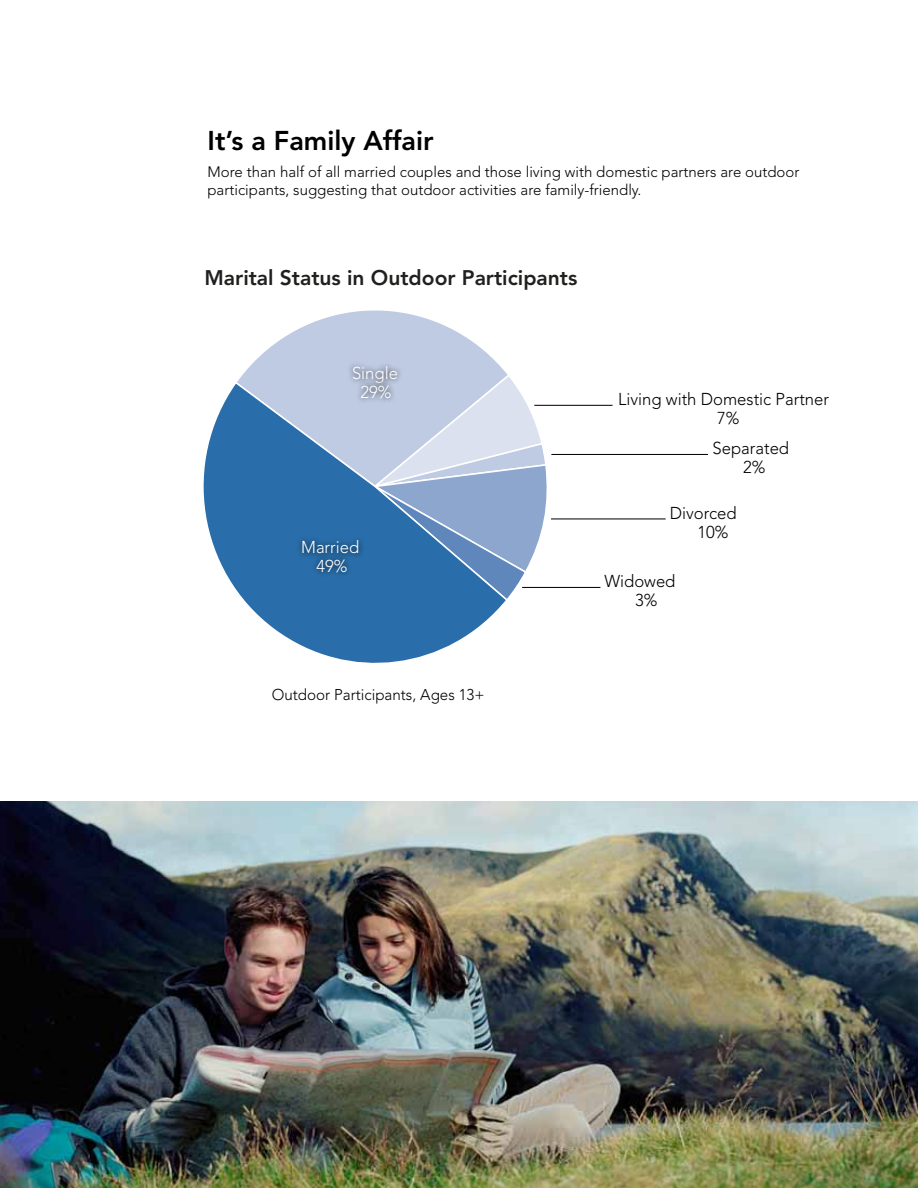
<style>
.page{position:relative;width:918px;height:1188px;background:#fff}
.page>*{position:absolute;margin:0;border:0;box-sizing:border-box;transform-origin:0 0}
.t1{font:800 27px "Avenir LT Std";color:#000}
.t2{font:800 21px "Avenir LT Std";color:#21201f}
.t3{font:300 17.1px/18.8px "Avenir LT Std";color:#000;text-align:center}
.t4{font:300 17.1px/18.8px "Avenir LT Std";color:#fff;text-align:center}
.t5{font:300 15.6px "Avenir LT Std";color:#000}
.t6{font:300 15px/18px "Avenir LT Std";color:#000}
</style>
<div class="page">
<svg style="left:239px;top:310px;width:267px;height:70px"></svg>
<svg style="left:407px;top:373px;width:144px;height:223px"></svg>
<svg style="left:203px;top:380px;width:306px;height:283px;background:#759fc7"></svg>
<img style="left:292px;top:530px;width:76px;height:37px">
<img style="left:307px;top:549px;width:50px;height:37px">
<img style="left:343px;top:355px;width:64px;height:38px">
<img style="left:351px;top:374px;width:50px;height:37px">
<hr style="left:534px;top:405px;width:79px;height:1px;background:#000">
<hr style="left:551px;top:454px;width:157px;height:1px;background:#000">
<hr style="left:551px;top:519px;width:115px;height:1px;background:#000">
<hr style="left:522px;top:587px;width:78px;height:1px;background:#000">
<img style="left:0;top:801px;width:918px;height:387px">
<h1 class="t1" style="left:207px;top:125px;width:228px">It’s a Family Affair</h1>
<p class="t6" style="left:207px;top:163px;width:593px">More than half of all married couples and those living with domestic partners are outdoor participants, suggesting that outdoor activities are family-friendly.</p>
<h2 class="t2" style="left:204px;top:265px;width:374px">Marital Status in Outdoor Participants</h2>
<p class="t4" style="left:352px;top:364px;width:48px">Single<br>29%</p>
<p class="t4" style="left:301px;top:538px;width:60px">Married<br>49%</p>
<p class="t3" style="left:618px;top:390px;width:212px">Living with Domestic Partner<br>7%</p>
<p class="t3" style="left:713px;top:439px;width:78px">Separated<br>2%</p>
<p class="t3" style="left:697px;top:504px;width:41px;text-align:left;text-indent:-28px">Divorced<br>10%</p>
<p class="t3" style="left:635px;top:572px;width:42px;text-align:left;text-indent:-31px">Widowed<br>3%</p>
<p class="t5" style="left:272px;top:685px;width:214px">Outdoor Participants, Ages 13+</p>
</div>
